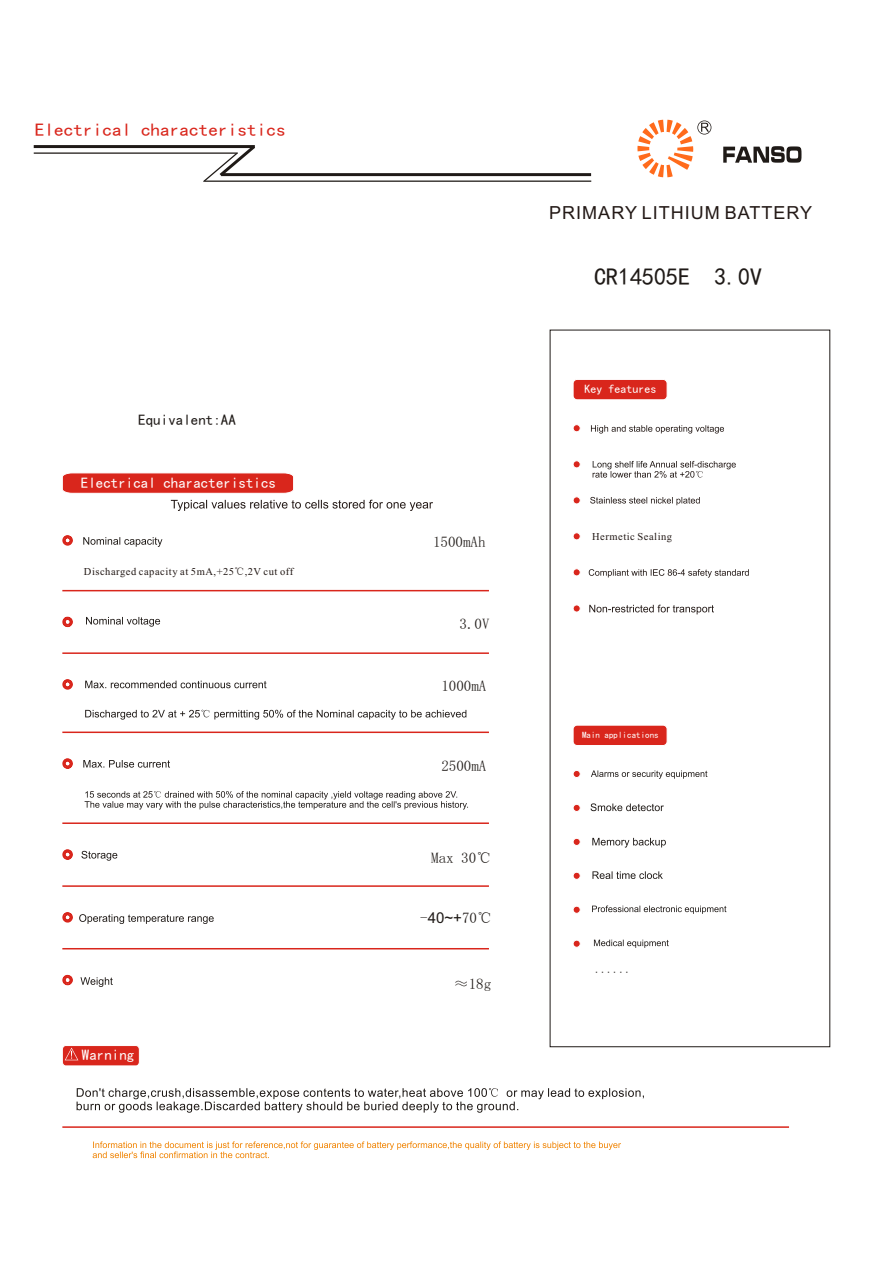
<style>
.page{position:relative;width:893px;height:1262px;background:#fff}
.page>*{position:absolute;margin:0;border:0;box-sizing:border-box;transform-origin:0 0}
.t1{font:24px "Sim Hei";color:#1f1a17}
.t2{font:18px "Sim Hei";color:#d9261c;scale:1.07 1}
.t3{font:18px "Arial";letter-spacing:.055em;color:#231916}
.t4{font:15px "Sim Sun";color:#1f1a17}
.t5{font:15px "Sim Hei";color:#fff}
.t6{font:15px "Sim Hei";color:#1f1a17}
.t7{font:12px "Sim Hei";color:#fff}
.t8{font:12px "Sim Hei";color:#1f1a17}
.t9{font:10.5px "Times New Roman";letter-spacing:.05em;color:#231916}
.t10{font:10.5px "Sim Hei";color:#d9261c}
.t11{font:9px "Sim Hei";color:#fff}
.s1{font-family:"Sim Sun"}
.s2{font-family:"Arial"}
</style>
<div class="page">
<hr style="left:62px;top:590px;width:427px;height:1px;background:#d9261c">
<hr style="left:34px;top:145px;width:221px;height:3px;background:#1f1a17">
<hr style="left:34px;top:152px;width:204px;height:2px;background:#1f1a17">
<hr style="left:62px;top:652px;width:427px;height:2px;background:#d9261c">
<hr style="left:62px;top:731px;width:427px;height:2px;background:#d9261c">
<hr style="left:62px;top:822px;width:427px;height:2px;background:#d9261c">
<hr style="left:62px;top:948px;width:427px;height:1px;background:#d9261c">
<hr style="left:62px;top:1126px;width:727px;height:1px;background:#d9261c">
<hr style="left:62px;top:885px;width:427px;height:2px;background:#d9261c">
<svg style="left:62px;top:473px;width:232px;height:20px;background:#da2f26"></svg>
<svg style="left:83px;top:537px;width:79px;height:10px"></svg>
<svg style="left:86px;top:617px;width:74px;height:9px"></svg>
<svg style="left:85px;top:680px;width:181px;height:8px"></svg>
<svg style="left:85px;top:709px;width:381px;height:10px"></svg>
<svg style="left:85px;top:791px;width:383px;height:18px"></svg>
<svg style="left:83px;top:760px;width:87px;height:7px"></svg>
<svg style="left:81px;top:851px;width:36px;height:9px"></svg>
<svg style="left:79px;top:914px;width:135px;height:10px"></svg>
<svg style="left:80px;top:977px;width:33px;height:10px"></svg>
<svg style="left:77px;top:1088px;width:567px;height:24px"></svg>
<div style="left:62px;top:1045px;width:77px;height:21px;background:#d9261c;border:1px solid #fff;border-radius:4px"></div>
<svg style="left:65px;top:1047px;width:13px;height:13px"></svg>
<svg style="left:93px;top:1141px;width:528px;height:17px"></svg>
<hr style="left:221px;top:173px;width:370px;height:3px;background:#1f1a17">
<svg style="left:202px;top:145px;width:56px;height:37px"></svg>
<hr style="left:204px;top:180px;width:387px;height:2px;background:#1f1a17">
<svg style="left:637px;top:120px;width:74px;height:57px"></svg>
<svg style="left:723px;top:146px;width:78px;height:17px"></svg>
<svg style="left:171px;top:500px;width:262px;height:11px"></svg>
<div style="left:573px;top:379px;width:94px;height:21px;background:#d9261c;border:1px solid #fff;border-radius:4px"></div>
<div style="left:573px;top:424px;width:7px;height:8px;background:#d9261c;border:1px solid #fff;border-radius:50%"></div>
<div style="left:573px;top:460px;width:7px;height:8px;background:#d9261c;border:1px solid #fff;border-radius:50%"></div>
<div style="left:573px;top:496px;width:7px;height:8px;background:#d9261c;border:1px solid #fff;border-radius:50%"></div>
<div style="left:573px;top:532px;width:7px;height:8px;background:#d9261c;border:1px solid #fff;border-radius:50%"></div>
<div style="left:573px;top:568px;width:7px;height:8px;background:#d9261c;border:1px solid #fff;border-radius:50%"></div>
<div style="left:573px;top:605px;width:7px;height:7px;background:#d9261c;border:1px solid #fff;border-radius:50%"></div>
<div style="left:573px;top:725px;width:94px;height:20px;background:#d9261c;border:1px solid #fff;border-radius:4px"></div>
<div style="left:573px;top:770px;width:7px;height:7px;background:#d9261c;border:1px solid #fff;border-radius:50%"></div>
<div style="left:573px;top:804px;width:7px;height:7px;background:#d9261c;border:1px solid #fff;border-radius:50%"></div>
<div style="left:573px;top:838px;width:7px;height:7px;background:#d9261c;border:1px solid #fff;border-radius:50%"></div>
<div style="left:573px;top:872px;width:7px;height:7px;background:#d9261c;border:1px solid #fff;border-radius:50%"></div>
<div style="left:573px;top:906px;width:7px;height:7px;background:#d9261c;border:1px solid #fff;border-radius:50%"></div>
<div style="left:573px;top:940px;width:7px;height:7px;background:#d9261c;border:1px solid #fff;border-radius:50%"></div>
<svg style="left:591px;top:425px;width:133px;height:8px"></svg>
<svg style="left:592px;top:461px;width:143px;height:17px"></svg>
<svg style="left:588px;top:569px;width:160px;height:8px"></svg>
<svg style="left:589px;top:604px;width:125px;height:10px"></svg>
<svg style="left:590px;top:497px;width:109px;height:8px"></svg>
<svg style="left:591px;top:770px;width:116px;height:8px"></svg>
<svg style="left:590px;top:803px;width:73px;height:8px"></svg>
<svg style="left:592px;top:838px;width:74px;height:9px"></svg>
<svg style="left:592px;top:871px;width:70px;height:8px"></svg>
<svg style="left:592px;top:905px;width:134px;height:9px"></svg>
<svg style="left:594px;top:939px;width:74px;height:9px"></svg>
<h2 class="t2" style="left:35px;top:121px;width:236px">Electrical characteristics</h2>
<h3 class="t6" style="left:138px;top:412px;width:99px">Equivalent:AA</h3>
<h3 class="t5" style="left:81px;top:475px;width:196px">Electrical characteristics</h3>
<p class="t10" style="left:62px;top:535px;width:12px">◎</p>
<p class="t9" style="left:84px;top:568px;width:211px">Discharged capacity at 5mA,+25<span class="s1">℃</span>,2V cut off</p>
<p class="t10" style="left:62px;top:616px;width:12px">◎</p>
<p class="t10" style="left:62px;top:679px;width:12px">◎</p>
<p class="t10" style="left:62px;top:758px;width:12px">◎</p>
<p class="t10" style="left:62px;top:849px;width:12px">◎</p>
<p class="t10" style="left:62px;top:912px;width:12px">◎</p>
<p class="t10" style="left:62px;top:974px;width:12px">◎</p>
<h3 class="t5" style="left:82px;top:1047px;width:54px">Warning</h3>
<h3 class="t4" style="left:433px;top:534px;width:54px">1500mAh</h3>
<h3 class="t4" style="left:459px;top:616px;width:31px">3.0V</h3>
<h3 class="t4" style="left:441px;top:678px;width:46px">1000mA</h3>
<h3 class="t4" style="left:441px;top:757px;width:46px">2500mA</h3>
<h3 class="t4" style="left:431px;top:850px;width:62px">Max 30℃</h3>
<h3 class="t4" style="left:420px;top:910px;width:73px">-<span class="s2">40~+</span>70℃</h3>
<h3 class="t4" style="left:453px;top:975px;width:39px">≈18g</h3>
<h2 class="t3" style="left:549px;top:205px;width:264px">PRIMARY LITHIUM BATTERY</h2>
<h1 class="t1" style="left:594px;top:265px;width:169px">CR14505E 3.0V</h1>
<p class="t7" style="left:584px;top:383px;width:73px">Key features</p>
<p class="t9" style="left:592px;top:533px;width:82px">Hermetic Sealing</p>
<p class="t11" style="left:582px;top:730px;width:78px">Main applications</p>
<p class="t8" style="left:595px;top:963px;width:37px">......</p>
</div>
